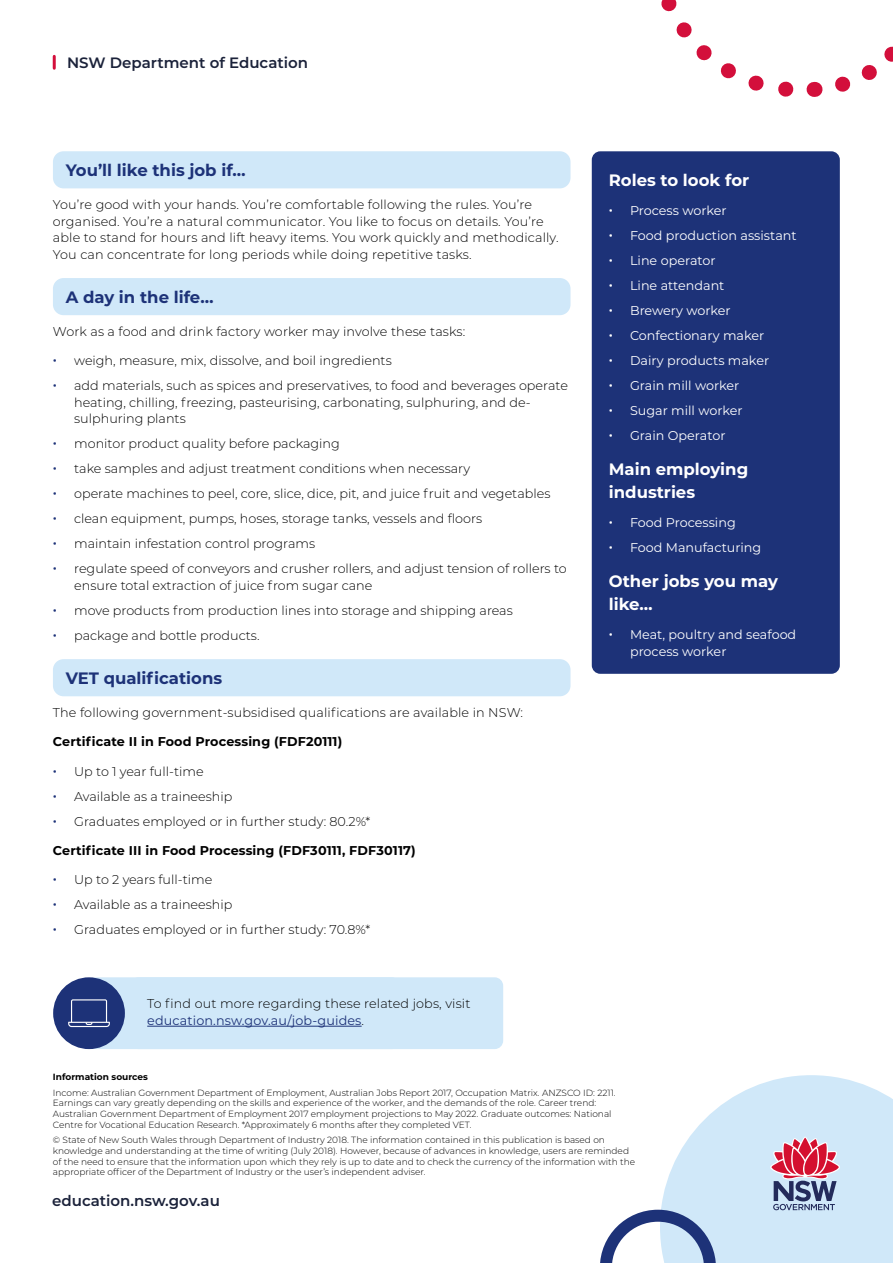
<style>
.page{position:relative;width:893px;height:1263px;background:#fff}
.page>*{position:absolute;margin:0;border:0;box-sizing:border-box;transform-origin:0 0}
.Body_Heading{font:700 16.5px/22.5px "Montserrat";color:#fff}
.Body_Heading_Boxed{font:700 16.5px "Montserrat";color:#1d3278}
.t1{font:600 15px "Montserrat";color:#1b223a}
.Body_2{font:300 12.75px/16.5px "Montserrat";color:#000}
.t2{font:12.75px/16.5px "Montserrat";color:#fff}
.Body_2-2{font:700 12.75px "Montserrat";letter-spacing:.01em;color:#000}
.t3{font:700 12.75px "Montserrat";color:#1d3278}
.t4{font:700 12.75px "Montserrat";color:#fff}
.Reference{font:300 9px/10.8px "Montserrat";color:#000}
.Reference-2{font:700 9px "Montserrat";color:#000}
.s1{font-weight:400;color:#1d3278}
</style>
<div class="page">
<svg style="left:600px;top:1075px;width:293px;height:188px"></svg>
<div style="left:88px;top:977px;width:312px;height:72px;background:#d0e8f9;border-radius:9px"></div>
<div style="left:130px;top:977px;width:373px;height:72px;background:#d0e8f9;border-radius:9px"></div>
<hr style="left:147px;top:1026px;width:215px;height:1px;background:#1d3278">
<div style="left:53px;top:977px;width:72px;height:72px;background:#1d3278;border-radius:50%"></div>
<svg style="left:68px;top:999px;width:42px;height:28px"></svg>
<div style="left:53px;top:151px;width:517px;height:37px;background:#d0e8f9;border-radius:11px"></div>
<div style="left:53px;top:278px;width:517px;height:37px;background:#d0e8f9;border-radius:11px"></div>
<div style="left:53px;top:659px;width:517px;height:37px;background:#d0e8f9;border-radius:11px"></div>
<div style="left:592px;top:151px;width:248px;height:523px;background:#1d3278;border-radius:9px"></div>
<svg style="left:661px;top:0;width:232px;height:97px"></svg>
<svg style="left:53px;top:56px;width:3px;height:12px"></svg>
<p class="t1" style="left:67px;top:52px;width:243px">NSW Department of Education</p>
<h2 class="Body_Heading_Boxed" style="left:66px;top:158px;width:182px">You’ll like this job if…</h2>
<p class="Body_2" style="left:53px;top:196px;width:507px">You’re good with your hands. You’re comfortable following the rules. You’re organised. You’re a natural communicator. You like to focus on details. You’re able to stand for hours and lift heavy items. You work quickly and methodically.<br>You can concentrate for long periods while doing repetitive tasks.</p>
<h2 class="Body_Heading_Boxed" style="left:66px;top:285px;width:149px">A day in the life…</h2>
<p class="Body_2" style="left:53px;top:323px;width:414px">Work as a food and drink factory worker may involve these tasks:</p>
<p class="t3" style="left:53px;top:352px;width:6px">∙</p>
<p class="Body_2" style="left:74px;top:352px;width:319px">weigh, measure, mix, dissolve, and boil ingredients</p>
<p class="t3" style="left:53px;top:377px;width:6px">∙</p>
<p class="Body_2" style="left:74px;top:377px;width:495px">add materials, such as spices and preservatives, to food and beverages operate heating, chilling, freezing, pasteurising, carbonating, sulphuring, and de&shy;sulphuring plants</p>
<p class="t3" style="left:53px;top:435px;width:6px">∙</p>
<p class="Body_2" style="left:74px;top:435px;width:267px">monitor product quality before packaging</p>
<p class="t3" style="left:53px;top:460px;width:6px">∙</p>
<p class="Body_2" style="left:74px;top:460px;width:397px">take samples and adjust treatment conditions when necessary</p>
<p class="t3" style="left:53px;top:485px;width:6px">∙</p>
<p class="Body_2" style="left:74px;top:485px;width:478px">operate machines to peel, core, slice, dice, pit, and juice fruit and vegetables</p>
<p class="t3" style="left:53px;top:510px;width:6px">∙</p>
<p class="Body_2" style="left:74px;top:510px;width:409px">clean equipment, pumps, hoses, storage tanks, vessels and floors</p>
<p class="t3" style="left:53px;top:535px;width:6px">∙</p>
<p class="Body_2" style="left:74px;top:535px;width:242px">maintain infestation control programs</p>
<p class="t3" style="left:53px;top:560px;width:6px">∙</p>
<p class="Body_2" style="left:74px;top:560px;width:494px">regulate speed of conveyors and crusher rollers, and adjust tension of rollers to ensure total extraction of juice from sugar cane</p>
<p class="t3" style="left:53px;top:601px;width:6px">∙</p>
<p class="Body_2" style="left:74px;top:602px;width:440px">move products from production lines into storage and shipping areas</p>
<p class="t3" style="left:53px;top:626px;width:6px">∙</p>
<p class="Body_2" style="left:74px;top:627px;width:187px">package and bottle products.</p>
<h2 class="Body_Heading_Boxed" style="left:66px;top:666px;width:158px">VET qualifications</h2>
<p class="Body_2" style="left:53px;top:704px;width:472px">The following government-subsidised qualifications are available in NSW:</p>
<p class="Body_2-2" style="left:53px;top:733px;width:291px">Certificate II in Food Processing (FDF20111)</p>
<p class="t3" style="left:53px;top:762px;width:6px">∙</p>
<p class="Body_2" style="left:74px;top:762px;width:131px">Up to 1 year full-time</p>
<p class="t3" style="left:53px;top:787px;width:6px">∙</p>
<p class="Body_2" style="left:74px;top:787px;width:160px">Available as a traineeship</p>
<p class="t3" style="left:53px;top:812px;width:6px">∙</p>
<p class="Body_2" style="left:74px;top:812px;width:298px">Graduates employed or in further study: 80.2%*</p>
<p class="Body_2-2" style="left:53px;top:841px;width:364px">Certificate III in Food Processing (FDF30111, FDF30117)</p>
<p class="t3" style="left:53px;top:870px;width:6px">∙</p>
<p class="Body_2" style="left:74px;top:871px;width:140px">Up to 2 years full-time</p>
<p class="t3" style="left:53px;top:895px;width:6px">∙</p>
<p class="Body_2" style="left:74px;top:896px;width:160px">Available as a traineeship</p>
<p class="t3" style="left:53px;top:920px;width:6px">∙</p>
<p class="Body_2" style="left:74px;top:921px;width:297px">Graduates employed or in further study: 70.8%*</p>
<p class="Body_2" style="left:147px;top:995px;width:325px">To find out more regarding these related jobs, visit <span class="s1">education.nsw.gov.au/job-guides</span>.</p>
<h2 class="Body_Heading" style="left:609px;top:168px;width:142px">Roles to look for</h2>
<p class="t4" style="left:609px;top:201px;width:6px">∙</p>
<p class="t2" style="left:630px;top:202px;width:98px">Process worker</p>
<p class="t4" style="left:609px;top:226px;width:6px">∙</p>
<p class="t2" style="left:630px;top:227px;width:168px">Food production assistant</p>
<p class="t4" style="left:609px;top:251px;width:6px">∙</p>
<p class="t2" style="left:630px;top:252px;width:87px">Line operator</p>
<p class="t4" style="left:609px;top:276px;width:6px">∙</p>
<p class="t2" style="left:630px;top:277px;width:96px">Line attendant</p>
<p class="t4" style="left:609px;top:301px;width:6px">∙</p>
<p class="t2" style="left:630px;top:302px;width:102px">Brewery worker</p>
<p class="t4" style="left:609px;top:326px;width:6px">∙</p>
<p class="t2" style="left:630px;top:327px;width:136px">Confectionary maker</p>
<p class="t4" style="left:609px;top:351px;width:6px">∙</p>
<p class="t2" style="left:630px;top:352px;width:141px">Dairy products maker</p>
<p class="t4" style="left:609px;top:376px;width:6px">∙</p>
<p class="t2" style="left:630px;top:377px;width:111px">Grain mill worker</p>
<p class="t4" style="left:609px;top:401px;width:6px">∙</p>
<p class="t2" style="left:630px;top:402px;width:114px">Sugar mill worker</p>
<p class="t4" style="left:609px;top:426px;width:6px">∙</p>
<p class="t2" style="left:630px;top:427px;width:97px">Grain Operator</p>
<h2 class="Body_Heading" style="left:609px;top:457px;width:141px">Main employing industries</h2>
<p class="t4" style="left:609px;top:513px;width:6px">∙</p>
<p class="t2" style="left:630px;top:514px;width:107px">Food Processing</p>
<p class="t4" style="left:609px;top:538px;width:6px">∙</p>
<p class="t2" style="left:630px;top:539px;width:133px">Food Manufacturing</p>
<h2 class="Body_Heading" style="left:609px;top:569px;width:171px">Other jobs you may like…</h2>
<p class="t4" style="left:609px;top:625px;width:6px">∙</p>
<p class="t2" style="left:630px;top:626px;width:168px">Meat, poultry and seafood process worker</p>
<p class="Reference-2" style="left:53px;top:1071px;width:96px">Information sources</p>
<p class="Reference" style="left:53px;top:1086px;width:564px">Income: Australian Government Department of Employment, Australian Jobs Report 2017, Occupation Matrix. ANZSCO ID: 2211.<br>Earnings can vary greatly depending on the skills and experience of the worker, and the demands of the role. Career trend:<br>Australian Government Department of Employment 2017 employment projections to May 2022. Graduate outcomes: National Centre for Vocational Education Research. *Approximately 6 months after they completed VET.</p>
<p class="Reference" style="left:53px;top:1134px;width:584px">© State of New South Wales through Department of Industry 2018. The information contained in this publication is based on knowledge and understanding at the time of writing (July 2018). However, because of advances in knowledge, users are reminded of the need to ensure that the information upon which they rely is up to date and to check the currency of the information with the appropriate officer of the Department of Industry or the user’s independent adviser.</p>
<p class="t1" style="left:52px;top:1190px;width:169px">education.nsw.gov.au</p>
</div>
